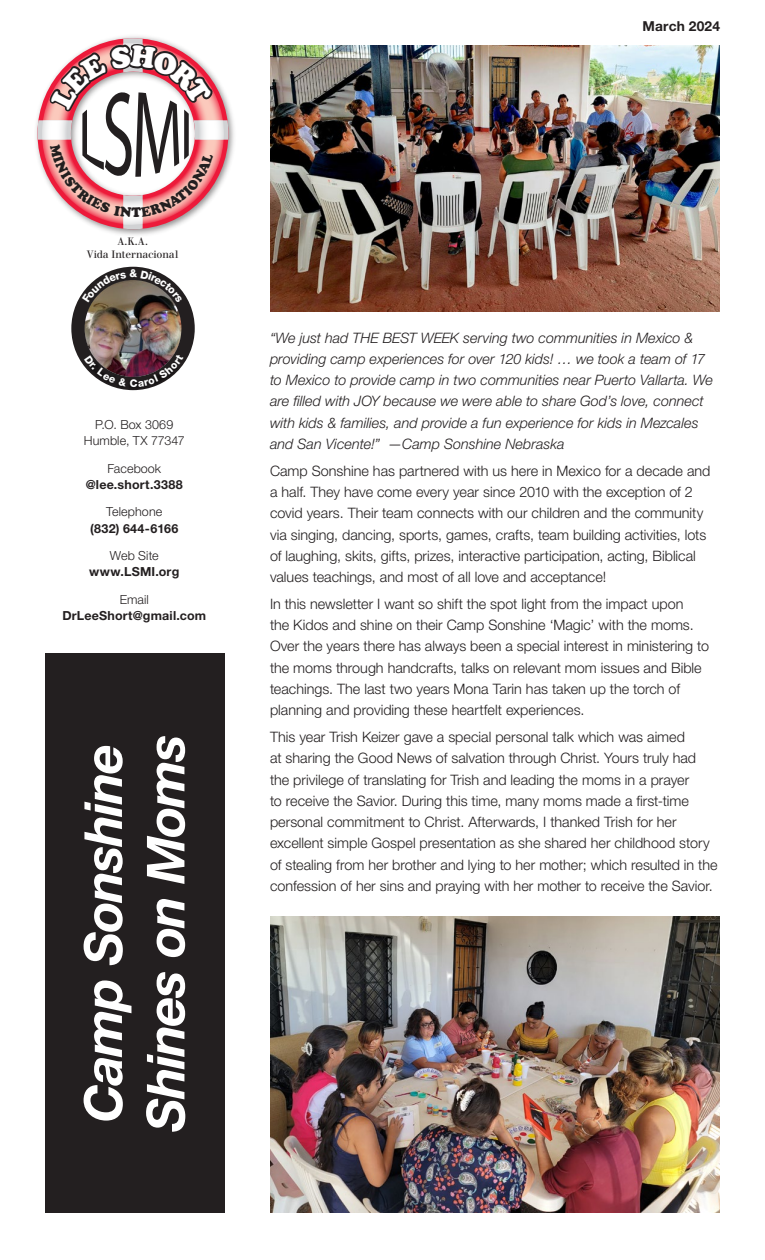
<style>
.page{position:relative;width:765px;height:1260px;background:#fff}
.page>*{position:absolute;margin:0;border:0;box-sizing:border-box;transform-origin:0 0}
.t1{font:italic 700 52.5px "Helvetica Neue LT Pro";letter-spacing:-.035em;color:#fff}
.Text{font:300 14.38px/21.2px "Helvetica Neue LT Pro";color:#231f20}
.Text-2{font:italic 300 14.38px/21.2px "Helvetica Neue LT Pro";color:#231f20}
.t2{font:700 13.75px "Helvetica Neue LT Pro";letter-spacing:.015em;color:#231f20}
.t3{font:700 12.5px/16.2px "Helvetica Neue LT Pro";letter-spacing:.015em;color:#231f20;text-align:center}
.t4{font:300 12.5px "Helvetica Neue LT Pro";letter-spacing:.005em;color:#231f20}
.t5{font:10.5px/12.6px "Walbaum";letter-spacing:-.005em;color:#231f20;text-align:center}
.s1{font-weight:300}
</style>
<div class="page">
<div style="left:45px;top:654px;width:180px;height:559px;background:#231f20"></div>
<img style="left:73px;top:268px;width:122px;height:123px">
<img style="left:36px;top:102px;width:198px;height:133px">
<img style="left:270px;top:916px;width:450px;height:296px">
<img style="left:271px;top:45px;width:448px;height:267px">
<svg style="left:84px;top:354px;width:100px;height:33px"></svg>
<svg style="left:38px;top:36px;width:190px;height:193px"></svg>
<svg style="left:82px;top:269px;width:100px;height:34px"></svg>
<p class="t2" style="left:643px;top:18px;width:79px">March 2024</p>
<p class="t5" style="left:87px;top:236px;width:93px">A.K.A.<br>Vida Internacional</p>
<p class="t4" style="left:95px;top:417px;width:79px">P.O. Box 3069</p>
<p class="t4" style="left:84px;top:433px;width:102px">Humble, TX 77347</p>
<p class="t3" style="left:86px;top:460px;width:98px"><span class="s1">Facebook </span>@lee.short.3388</p>
<p class="t4" style="left:106px;top:504px;width:57px">Telephone</p>
<p class="t3" style="left:90px;top:520px;width:89px">(832) 644-6166</p>
<p class="t4" style="left:110px;top:548px;width:50px">Web Site</p>
<p class="t3" style="left:89px;top:564px;width:92px">www.LSMI.org</p>
<p class="t4" style="left:120px;top:592px;width:31px">Email</p>
<p class="t3" style="left:62px;top:607px;width:145px">DrLeeShort@gmail.com</p>
<p class="t1" style="left:71px;top:1123px;width:380px;rotate:-90deg">Camp Sonshine</p>
<p class="t1" style="left:133px;top:1132px;width:400px;rotate:-90deg">Shines on Moms</p>
<p class="Text-2" style="left:270px;top:327px;width:445px">“We just had THE BEST WEEK serving two communities in Mexico &amp; providing camp experiences for over 120 kids! … we took a team of 17 to Mexico to provide camp in two communities near Puerto Vallarta. We are filled with JOY because we were able to share God’s love, connect with kids &amp; families, and provide a fun experience for kids in Mezcales and San Vicente!” —Camp Sonshine Nebraska</p>
<p class="Text" style="left:270px;top:460px;width:442px">Camp Sonshine has partnered with us here in Mexico for a decade and a half. They have come every year since 2010 with the exception of 2 covid years. Their team connects with our children and the community via singing, dancing, sports, games, crafts, team building activities, lots of laughing, skits, gifts, prizes, interactive participation, acting, Biblical values teachings, and most of all love and acceptance!</p>
<p class="Text" style="left:270px;top:593px;width:441px">In this newsletter I want so shift the spot light from the impact upon<br>the Kidos and shine on their Camp Sonshine ‘Magic’ with the moms.<br>Over the years there has always been a special interest in ministering to the moms through handcrafts, talks on relevant mom issues and Bible teachings. The last two years Mona Tarin has taken up the torch of planning and providing these heartfelt experiences.</p>
<p class="Text" style="left:270px;top:726px;width:449px">This year Trish Keizer gave a special personal talk which was aimed<br>at sharing the Good News of salvation through Christ. Yours truly had the privilege of translating for Trish and leading the moms in a prayer<br>to receive the Savior. During this time, many moms made a first-time personal commitment to Christ. Afterwards, I thanked Trish for her excellent simple Gospel presentation as she shared her childhood story of stealing from her brother and lying to her mother; which resulted in the confession of her sins and praying with her mother to receive the Savior.</p>
</div>
